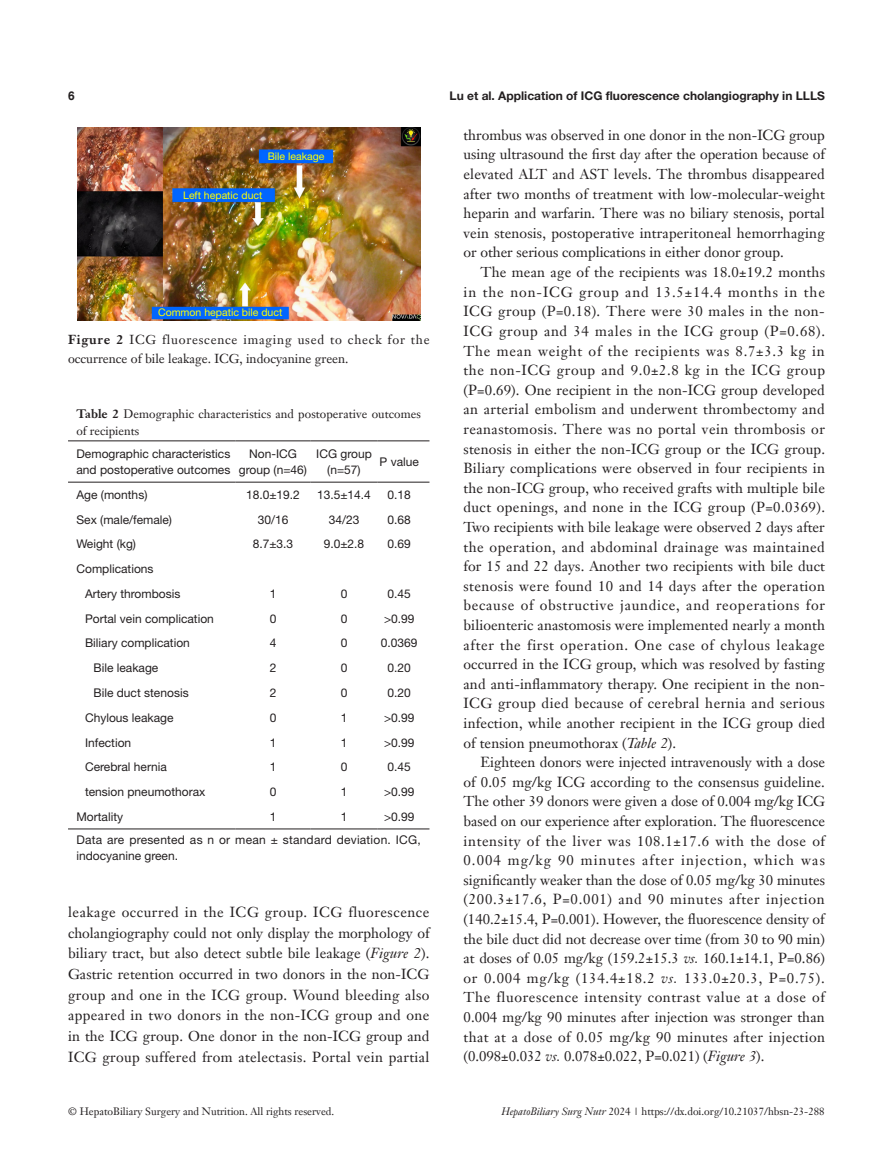
<style>
.page{position:relative;width:893px;height:1170px;background:#fff}
.page>*{position:absolute;margin:0;border:0;box-sizing:border-box;transform-origin:0 0}
.t1{font:14.25px/19.6px "Janson Text LT";letter-spacing:.015em;color:#231f20;text-align:justify}
.t2{font:12.75px/19.5px "Janson Text LT";color:#231f20}
.t3{font:12px/16.5px "Helvetica Neue LT Pro";color:#231f20}
.t4{font:12px/16.5px "Janson Text LT";letter-spacing:.005em;color:#231f20}
.t5{font:700 12px "Helvetica Neue LT Pro";color:#231f20}
.t6{font:12px/23px "Helvetica Neue LT Pro";letter-spacing:.02em;color:#231f20}
.t7{font:700 12px "Helvetica";color:#231f20}
.t8{font:10.5px "Janson Text LT";color:#231f20}
.t9{font:10.5px "Helvetica Neue LT Pro";color:#ff0}
.s1{font-weight:700}
.s2{font-style:italic}
</style>
<div class="page">
<img style="left:77px;top:128px;width:343px;height:192px">
<hr style="left:68px;top:440px;width:168px;height:1px;background:#231f20">
<hr style="left:236px;top:440px;width:74px;height:1px;background:#231f20">
<hr style="left:310px;top:440px;width:68px;height:1px;background:#231f20">
<hr style="left:378px;top:440px;width:51px;height:1px;background:#231f20">
<hr style="left:68px;top:481px;width:168px;height:1px;background:#231f20">
<hr style="left:236px;top:481px;width:74px;height:1px;background:#231f20">
<hr style="left:310px;top:481px;width:68px;height:1px;background:#231f20">
<hr style="left:378px;top:481px;width:51px;height:1px;background:#231f20">
<hr style="left:68px;top:828px;width:168px;height:1px;background:#231f20">
<hr style="left:236px;top:828px;width:74px;height:1px;background:#231f20">
<hr style="left:310px;top:828px;width:68px;height:1px;background:#231f20">
<hr style="left:378px;top:828px;width:51px;height:1px;background:#231f20">
<p class="t7" style="left:68px;top:88px;width:8px">6</p>
<p class="t5" style="left:450px;top:88px;width:377px">Lu et al. Application of ICG fluorescence cholangiography in LLLS</p>
<p class="t9" style="left:268px;top:150px;width:58px">Bile leakage</p>
<p class="t9" style="left:183px;top:189px;width:81px">Left hepatic duct</p>
<p class="t9" style="left:158px;top:306px;width:126px">Common hepatic bile duct</p>
<p class="t2" style="left:68px;top:329px;width:363px"><span class="s1">Figure 2</span> ICG fluorescence imaging used to check for the occurrence of bile leakage. ICG, indocyanine green.</p>
<p class="t4" style="left:77px;top:405px;width:346px"><span class="s1">Table 2</span> Demographic characteristics and postoperative outcomes of recipients</p>
<p class="t3" style="left:77px;top:444px;width:155px">Demographic characteristics and postoperative outcomes</p>
<p class="t3" style="left:239px;top:444px;width:70px;text-align:center">Non-ICG group (n=46)</p>
<p class="t3" style="left:316px;top:444px;width:57px;text-align:center">ICG group (n=57)</p>
<p class="t3" style="left:380px;top:453px;width:41px">P value</p>
<p class="t3" style="left:77px;top:486px;width:72px">Age (months)</p>
<p class="t3" style="left:246px;top:486px;width:55px">18.0±19.2</p>
<p class="t3" style="left:317px;top:486px;width:55px">13.5±14.4</p>
<p class="t3" style="left:388px;top:486px;width:25px">0.18</p>
<p class="t3" style="left:77px;top:510px;width:97px">Sex (male/female)</p>
<p class="t3" style="left:258px;top:510px;width:32px">30/16</p>
<p class="t3" style="left:329px;top:510px;width:32px">34/23</p>
<p class="t3" style="left:388px;top:510px;width:25px">0.68</p>
<p class="t3" style="left:77px;top:535px;width:61px">Weight (kg)</p>
<p class="t3" style="left:253px;top:535px;width:42px">8.7±3.3</p>
<p class="t3" style="left:324px;top:535px;width:42px">9.0±2.8</p>
<p class="t3" style="left:388px;top:535px;width:25px">0.69</p>
<p class="t3" style="left:85px;top:556px;width:97px;line-height:24.8px;text-indent:-9px">Complications<br>Artery thrombosis</p>
<p class="t3" style="left:270px;top:585px;width:8px">1</p>
<p class="t3" style="left:341px;top:585px;width:8px">0</p>
<p class="t3" style="left:388px;top:585px;width:25px">0.45</p>
<p class="t3" style="left:85px;top:610px;width:130px">Portal vein complication</p>
<p class="t3" style="left:270px;top:610px;width:8px">0</p>
<p class="t3" style="left:341px;top:610px;width:8px">0</p>
<p class="t3" style="left:384px;top:610px;width:32px">&gt;0.99</p>
<p class="t3" style="left:85px;top:634px;width:106px">Biliary complication</p>
<p class="t3" style="left:270px;top:634px;width:8px">4</p>
<p class="t3" style="left:341px;top:634px;width:8px">0</p>
<p class="t3" style="left:381px;top:634px;width:38px">0.0369</p>
<p class="t3" style="left:94px;top:659px;width:66px">Bile leakage</p>
<p class="t3" style="left:270px;top:659px;width:8px">2</p>
<p class="t3" style="left:341px;top:659px;width:8px">0</p>
<p class="t3" style="left:388px;top:659px;width:25px">0.20</p>
<p class="t3" style="left:94px;top:684px;width:97px">Bile duct stenosis</p>
<p class="t3" style="left:270px;top:684px;width:8px">2</p>
<p class="t3" style="left:341px;top:684px;width:8px">0</p>
<p class="t3" style="left:388px;top:684px;width:25px">0.20</p>
<p class="t3" style="left:85px;top:709px;width:90px">Chylous leakage</p>
<p class="t3" style="left:270px;top:709px;width:8px">0</p>
<p class="t3" style="left:341px;top:709px;width:8px">1</p>
<p class="t3" style="left:384px;top:709px;width:32px">&gt;0.99</p>
<p class="t3" style="left:85px;top:733px;width:48px">Infection</p>
<p class="t3" style="left:270px;top:733px;width:8px">1</p>
<p class="t3" style="left:341px;top:733px;width:8px">1</p>
<p class="t3" style="left:384px;top:733px;width:32px">&gt;0.99</p>
<p class="t3" style="left:85px;top:758px;width:83px">Cerebral hernia</p>
<p class="t3" style="left:270px;top:758px;width:8px">1</p>
<p class="t3" style="left:341px;top:758px;width:8px">0</p>
<p class="t3" style="left:388px;top:758px;width:25px">0.45</p>
<p class="t3" style="left:85px;top:783px;width:122px">tension pneumothorax</p>
<p class="t3" style="left:270px;top:783px;width:8px">0</p>
<p class="t3" style="left:341px;top:783px;width:8px">1</p>
<p class="t3" style="left:384px;top:783px;width:32px">&gt;0.99</p>
<p class="t3" style="left:77px;top:808px;width:48px">Mortality</p>
<p class="t3" style="left:270px;top:808px;width:8px">1</p>
<p class="t3" style="left:341px;top:808px;width:8px">1</p>
<p class="t6" style="left:77px;top:804px;width:346px;text-indent:307px">&gt;0.99<br>Data are presented as n or mean ± standard deviation. ICG,</p>
<p class="t3" style="left:77px;top:847px;width:103px">indocyanine green.</p>
<p class="t1" style="left:68px;top:901px;width:363px;line-height:20.7px">leakage occurred in the ICG group. ICG fluorescence cholangiography could not only display the morphology of biliary tract, but also detect subtle bile leakage (<span class="s2">Figure 2</span>).<br>Gastric retention occurred in two donors in the non-ICG group and one in the ICG group. Wound bleeding also appeared in two donors in the non-ICG group and one in the ICG group. One donor in the non-ICG group and ICG group suffered from atelectasis. Portal vein partial</p>
<p class="t1" style="left:463px;top:125px;width:363px">thrombus was observed in one donor in the non-ICG group using ultrasound the first day after the operation because of elevated ALT and AST levels. The thrombus disappeared after two months of treatment with low-molecular-weight heparin and warfarin. There was no biliary stenosis, portal vein stenosis, postoperative intraperitoneal hemorrhaging or other serious complications in either donor group.</p>
<p class="t1" style="left:463px;top:262px;width:363px;text-indent:17px">The mean age of the recipients was 18.0±19.2 months in the non-ICG group and 13.5±14.4 months in the ICG group (P=0.18). There were 30 males in the non-ICG group and 34 males in the ICG group (P=0.68).<br>The mean weight of the recipients was 8.7±3.3 kg in the non-ICG group and 9.0±2.8 kg in the ICG group (P=0.69). One recipient in the non-ICG group developed an arterial embolism and underwent thrombectomy and reanastomosis. There was no portal vein thrombosis or stenosis in either the non-ICG group or the ICG group.<br>Biliary complications were observed in four recipients in the non-ICG group, who received grafts with multiple bile duct openings, and none in the ICG group (P=0.0369).<br>Two recipients with bile leakage were observed 2 days after the operation, and abdominal drainage was maintained for 15 and 22 days. Another two recipients with bile duct stenosis were found 10 and 14 days after the operation because of obstructive jaundice, and reoperations for bilioenteric anastomosis were implemented nearly a month after the first operation. One case of chylous leakage occurred in the ICG group, which was resolved by fasting and anti-inflammatory therapy. One recipient in the non-ICG group died because of cerebral hernia and serious infection, while another recipient in the ICG group died of tension pneumothorax (<span class="s2">Table 2</span>).</p>
<p class="t1" style="left:463px;top:752px;width:363px;text-indent:17px">Eighteen donors were injected intravenously with a dose of 0.05 mg/kg ICG according to the consensus guideline.<br>The other 39 donors were given a dose of 0.004 mg/kg ICG based on our experience after exploration. The fluorescence intensity of the liver was 108.1±17.6 with the dose of 0.004 mg/kg 90 minutes after injection, which was significantly weaker than the dose of 0.05 mg/kg 30 minutes (200.3±17.6, P=0.001) and 90 minutes after injection (140.2±15.4, P=0.001). However, the fluorescence density of the bile duct did not decrease over time (from 30 to 90 min) at doses of 0.05 mg/kg (159.2±15.3 <span class="s2">vs.</span> 160.1±14.1, P=0.86) or 0.004 mg/kg (134.4±18.2 <span class="s2">vs.</span> 133.0±20.3, P=0.75).<br>The fluorescence intensity contrast value at a dose of 0.004 mg/kg 90 minutes after injection was stronger than that at a dose of 0.05 mg/kg 90 minutes after injection (0.098±0.032 <span class="s2">vs.</span> 0.078±0.022, P=0.021) (<span class="s2">Figure 3</span>).</p>
<p class="t8" style="left:68px;top:1104px;width:268px">© HepatoBiliary Surgery and Nutrition. All rights reserved.</p>
<p class="t8" style="left:501px;top:1104px;width:325px"><span class="s2">HepatoBiliary Surg Nutr</span> 2024 | https://dx.doi.org/10.21037/hbsn-23-288</p>
</div>
